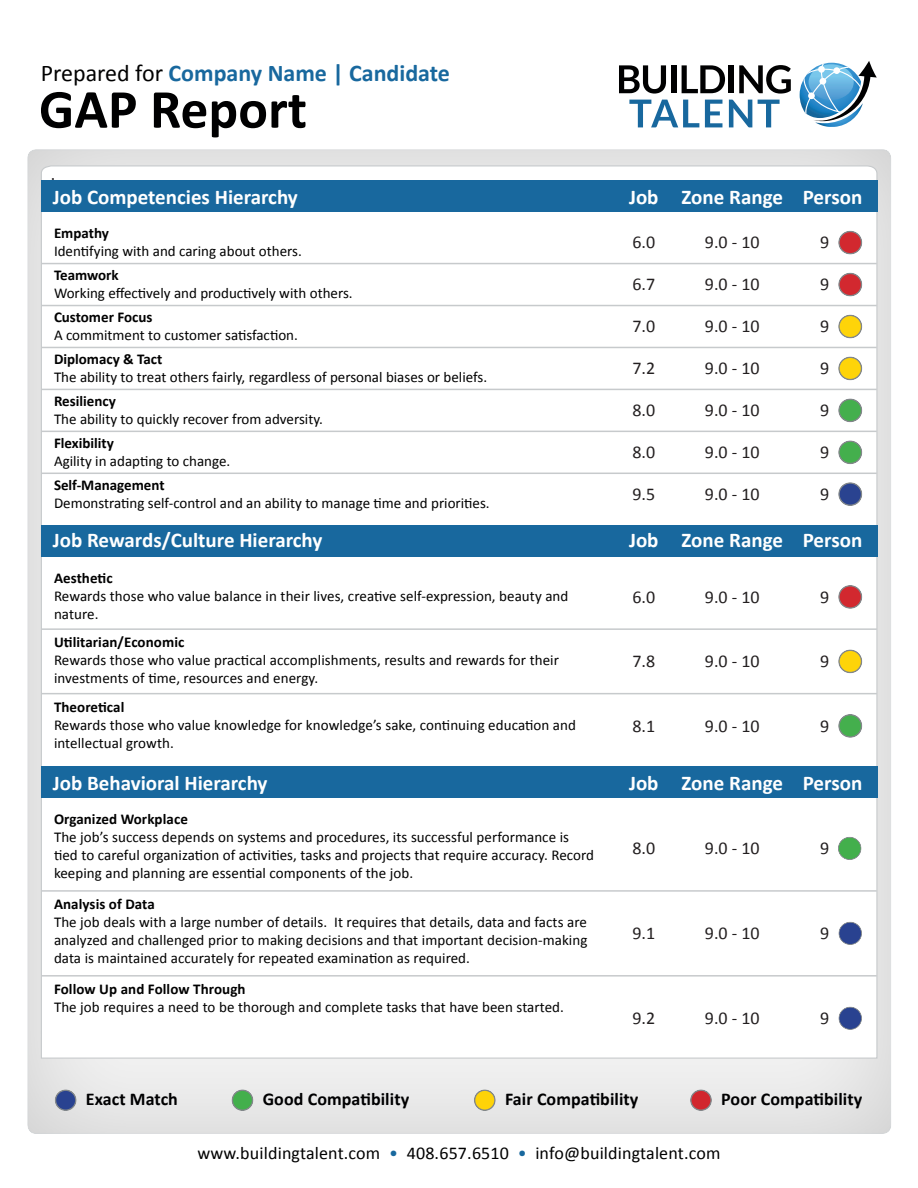
<style>
.page{position:relative;width:918px;height:1188px;background:#fff}
.page>*{position:absolute;margin:0;border:0;box-sizing:border-box;transform-origin:0 0}
.t1{font:700 55.5px "Calibri";color:#000001}
.t2{font:700 24px "Calibri";color:#18689e}
.t3{font:700 21px "Calibri";color:#fff}
.t4{font:18px "Calibri";color:#231f20}
.t5{font:700 18px "Calibri";letter-spacing:.005em;color:#000001}
.t6{font:18px "Calibri";letter-spacing:.01em;color:#000001}
.t7{font:15px/18px "Calibri";color:#000001}
.t8{font:700 15px "Calibri";color:#000001}
.s1{font-weight:400;color:#000001}
.s2{color:#18689e}
</style>
<div class="page">
<div style="left:26px;top:145px;width:866px;height:990px;background:#e4e4e4"></div>
<div style="left:40px;top:165px;width:838px;height:894px;background:#fff"></div>
<hr style="left:41px;top:890px;width:836px;height:2px;background:#c7cacc">
<hr style="left:41px;top:975px;width:836px;height:2px;background:#c7cacc">
<svg style="left:800px;top:61px;width:77px;height:66px"></svg>
<svg style="left:619px;top:65px;width:47px;height:29px"></svg>
<div style="left:671px;top:65px;width:5px;height:28px;background:#000001"></div>
<svg style="left:682px;top:65px;width:43px;height:28px"></svg>
<div style="left:729px;top:65px;width:5px;height:28px;background:#000001"></div>
<svg style="left:739px;top:65px;width:52px;height:29px"></svg>
<svg style="left:629px;top:100px;width:70px;height:27px"></svg>
<svg style="left:705px;top:100px;width:17px;height:27px"></svg>
<svg style="left:729px;top:100px;width:23px;height:27px"></svg>
<svg style="left:758px;top:100px;width:22px;height:27px"></svg>
<div style="left:41px;top:180px;width:837px;height:32px;background:#18689e"></div>
<hr style="left:41px;top:263px;width:836px;height:1px;background:#c7cacc">
<hr style="left:41px;top:305px;width:836px;height:1px;background:#c7cacc">
<hr style="left:41px;top:347px;width:836px;height:1px;background:#c7cacc">
<hr style="left:41px;top:389px;width:836px;height:1px;background:#c7cacc">
<hr style="left:41px;top:431px;width:836px;height:1px;background:#c7cacc">
<hr style="left:41px;top:473px;width:836px;height:1px;background:#c7cacc">
<hr style="left:41px;top:628px;width:836px;height:2px;background:#c7cacc">
<hr style="left:41px;top:693px;width:836px;height:1px;background:#c7cacc">
<div style="left:54px;top:1088px;width:25px;height:25px;background:#fff;opacity:.75"></div>
<div style="left:230px;top:1088px;width:26px;height:25px;background:#fff;opacity:.75"></div>
<div style="left:473px;top:1088px;width:25px;height:25px;background:#fff;opacity:.75"></div>
<div style="left:689px;top:1088px;width:25px;height:25px;background:#fff;opacity:.75"></div>
<div style="left:41px;top:525px;width:837px;height:31px;background:#18689e"></div>
<div style="left:41px;top:766px;width:837px;height:32px;background:#18689e"></div>
<div style="left:837px;top:230px;width:27px;height:27px;background:#fff;opacity:.75"></div>
<div style="left:837px;top:314px;width:27px;height:27px;background:#fff;opacity:.75"></div>
<div style="left:837px;top:440px;width:27px;height:27px;background:#fff;opacity:.75"></div>
<div style="left:837px;top:272px;width:27px;height:27px;background:#fff;opacity:.75"></div>
<div style="left:837px;top:398px;width:27px;height:27px;background:#fff;opacity:.75"></div>
<div style="left:837px;top:482px;width:27px;height:27px;background:#fff;opacity:.75"></div>
<div style="left:837px;top:585px;width:27px;height:27px;background:#fff;opacity:.75"></div>
<div style="left:837px;top:649px;width:27px;height:27px;background:#fff;opacity:.75"></div>
<div style="left:837px;top:714px;width:27px;height:27px;background:#fff;opacity:.75"></div>
<div style="left:837px;top:356px;width:27px;height:27px;background:#fff;opacity:.75"></div>
<div style="left:838px;top:836px;width:26px;height:26px;background:#fff;opacity:.75"></div>
<div style="left:839px;top:921px;width:25px;height:26px;background:#fff;opacity:.75"></div>
<div style="left:839px;top:1006px;width:25px;height:26px;background:#fff;opacity:.75"></div>
<p class="t2" style="left:41px;top:58px;width:411px"><span class="s1">Prepared for</span> Company Name | Candidate</p>
<p class="t1" style="left:39px;top:74px;width:270px">GAP Report</p>
<p class="t4" style="left:51px;top:163px;width:6px">.</p>
<p class="t3" style="left:53px;top:183px;width:247px">Job Competencies Hierarchy</p>
<p class="t8" style="left:54px;top:224px;width:56px">Empathy</p>
<p class="t7" style="left:54px;top:242px;width:249px">Identifying with and caring about others.</p>
<p class="t8" style="left:54px;top:265px;width:66px">Teamwork</p>
<p class="t7" style="left:54px;top:284px;width:300px">Working effectively and productively with others.</p>
<p class="t8" style="left:54px;top:307px;width:100px">Customer Focus</p>
<p class="t7" style="left:54px;top:326px;width:245px">A commitment to customer satisfaction.</p>
<p class="t8" style="left:54px;top:349px;width:110px">Diplomacy &amp; Tact</p>
<p class="t7" style="left:54px;top:368px;width:435px">The ability to treat others fairly, regardless of personal biases or beliefs.</p>
<p class="t8" style="left:54px;top:391px;width:63px">Resiliency</p>
<p class="t7" style="left:54px;top:410px;width:270px">The ability to quickly recover from adversity.</p>
<p class="t8" style="left:54px;top:433px;width:61px">Flexibility</p>
<p class="t7" style="left:54px;top:452px;width:178px">Agility in adapting to change.</p>
<p class="t8" style="left:54px;top:475px;width:112px">Self-Management</p>
<p class="t7" style="left:54px;top:494px;width:437px">Demonstrating self-control and an ability to manage time and priorities.</p>
<p class="t3" style="left:53px;top:526px;width:271px">Job Rewards/Culture Hierarchy</p>
<p class="t8" style="left:54px;top:568px;width:60px">Aesthetic</p>
<p class="t7" style="left:54px;top:587px;width:516px">Rewards those who value balance in their lives, creative self-expression, beauty and nature.</p>
<p class="t8" style="left:54px;top:633px;width:132px">Utilitarian/Economic</p>
<p class="t7" style="left:54px;top:651px;width:507px">Rewards those who value practical accomplishments, results and rewards for their investments of time, resources and energy.</p>
<p class="t8" style="left:54px;top:697px;width:72px">Theoretical</p>
<p class="t7" style="left:54px;top:716px;width:524px">Rewards those who value knowledge for knowledge’s sake, continuing education and intellectual growth.</p>
<p class="t3" style="left:629px;top:183px;width:31px">Job</p>
<p class="t3" style="left:682px;top:183px;width:103px">Zone Range</p>
<p class="t3" style="left:803px;top:183px;width:61px">Person</p>
<p class="t4" style="left:632px;top:231px;width:24px">6.0</p>
<p class="t4" style="left:632px;top:273px;width:24px">6.7</p>
<p class="t4" style="left:632px;top:315px;width:24px">7.0</p>
<p class="t4" style="left:632px;top:357px;width:24px">7.2</p>
<p class="t4" style="left:632px;top:399px;width:24px">8.0</p>
<p class="t4" style="left:632px;top:441px;width:24px">8.0</p>
<p class="t4" style="left:632px;top:483px;width:24px">9.5</p>
<p class="t4" style="left:705px;top:231px;width:56px">9.0 - 10</p>
<p class="t4" style="left:705px;top:273px;width:56px">9.0 - 10</p>
<p class="t4" style="left:705px;top:315px;width:56px">9.0 - 10</p>
<p class="t4" style="left:705px;top:357px;width:56px">9.0 - 10</p>
<p class="t4" style="left:705px;top:399px;width:56px">9.0 - 10</p>
<p class="t4" style="left:705px;top:441px;width:56px">9.0 - 10</p>
<p class="t4" style="left:705px;top:483px;width:56px">9.0 - 10</p>
<p class="t4" style="left:820px;top:231px;width:11px">9</p>
<p class="t4" style="left:820px;top:273px;width:11px">9</p>
<p class="t4" style="left:820px;top:315px;width:11px">9</p>
<p class="t4" style="left:820px;top:357px;width:11px">9</p>
<p class="t4" style="left:820px;top:399px;width:11px">9</p>
<p class="t4" style="left:820px;top:441px;width:11px">9</p>
<p class="t4" style="left:820px;top:483px;width:11px">9</p>
<p class="t3" style="left:629px;top:526px;width:31px">Job</p>
<p class="t3" style="left:682px;top:526px;width:103px">Zone Range</p>
<p class="t3" style="left:803px;top:526px;width:61px">Person</p>
<p class="t4" style="left:632px;top:585px;width:24px">6.0</p>
<p class="t4" style="left:705px;top:585px;width:56px">9.0 - 10</p>
<p class="t4" style="left:820px;top:585px;width:11px">9</p>
<p class="t4" style="left:632px;top:650px;width:24px">7.8</p>
<p class="t4" style="left:705px;top:650px;width:56px">9.0 - 10</p>
<p class="t4" style="left:820px;top:650px;width:11px">9</p>
<p class="t4" style="left:632px;top:714px;width:24px">8.1</p>
<p class="t4" style="left:705px;top:714px;width:56px">9.0 - 10</p>
<p class="t4" style="left:820px;top:714px;width:11px">9</p>
<p class="t3" style="left:53px;top:769px;width:216px">Job Behavioral Hierarchy</p>
<p class="t3" style="left:629px;top:769px;width:31px">Job</p>
<p class="t3" style="left:682px;top:769px;width:103px">Zone Range</p>
<p class="t3" style="left:803px;top:769px;width:61px">Person</p>
<p class="t8" style="left:54px;top:809px;width:135px">Organized Workplace</p>
<p class="t7" style="left:54px;top:828px;width:542px">The job’s success depends on systems and procedures, its successful performance is tied to careful organization of activities, tasks and projects that require accuracy. Record keeping and planning are essential components of the job.</p>
<p class="t8" style="left:54px;top:894px;width:102px">Analysis of Data</p>
<p class="t7" style="left:54px;top:913px;width:535px;text-align:justify">The job deals with a large number of details. It requires that details, data and facts are analyzed and challenged prior to making decisions and that important decision-making data is maintained accurately for repeated examination as required.</p>
<p class="t8" style="left:54px;top:979px;width:193px">Follow Up and Follow Through</p>
<p class="t7" style="left:54px;top:998px;width:512px">The job requires a need to be thorough and complete tasks that have been started.</p>
<p class="t4" style="left:632px;top:837px;width:24px">8.0</p>
<p class="t4" style="left:632px;top:922px;width:24px">9.1</p>
<p class="t4" style="left:632px;top:1007px;width:24px">9.2</p>
<p class="t4" style="left:705px;top:837px;width:56px">9.0 - 10</p>
<p class="t4" style="left:705px;top:922px;width:56px">9.0 - 10</p>
<p class="t4" style="left:705px;top:1007px;width:56px">9.0 - 10</p>
<p class="t4" style="left:820px;top:837px;width:11px">9</p>
<p class="t4" style="left:820px;top:922px;width:11px">9</p>
<p class="t4" style="left:820px;top:1007px;width:11px">9</p>
<p class="t5" style="left:86px;top:1088px;width:94px">Exact Match</p>
<p class="t5" style="left:263px;top:1088px;width:148px">Good Compatibility</p>
<p class="t5" style="left:505px;top:1088px;width:135px">Fair Compatibility</p>
<p class="t5" style="left:721px;top:1088px;width:143px">Poor Compatibility</p>
<p class="t6" style="left:197px;top:1142px;width:525px">www.buildingtalent.com <span class="s2">•</span> 408.657.6510 <span class="s2">•</span> info@buildingtalent.com</p>
</div>
